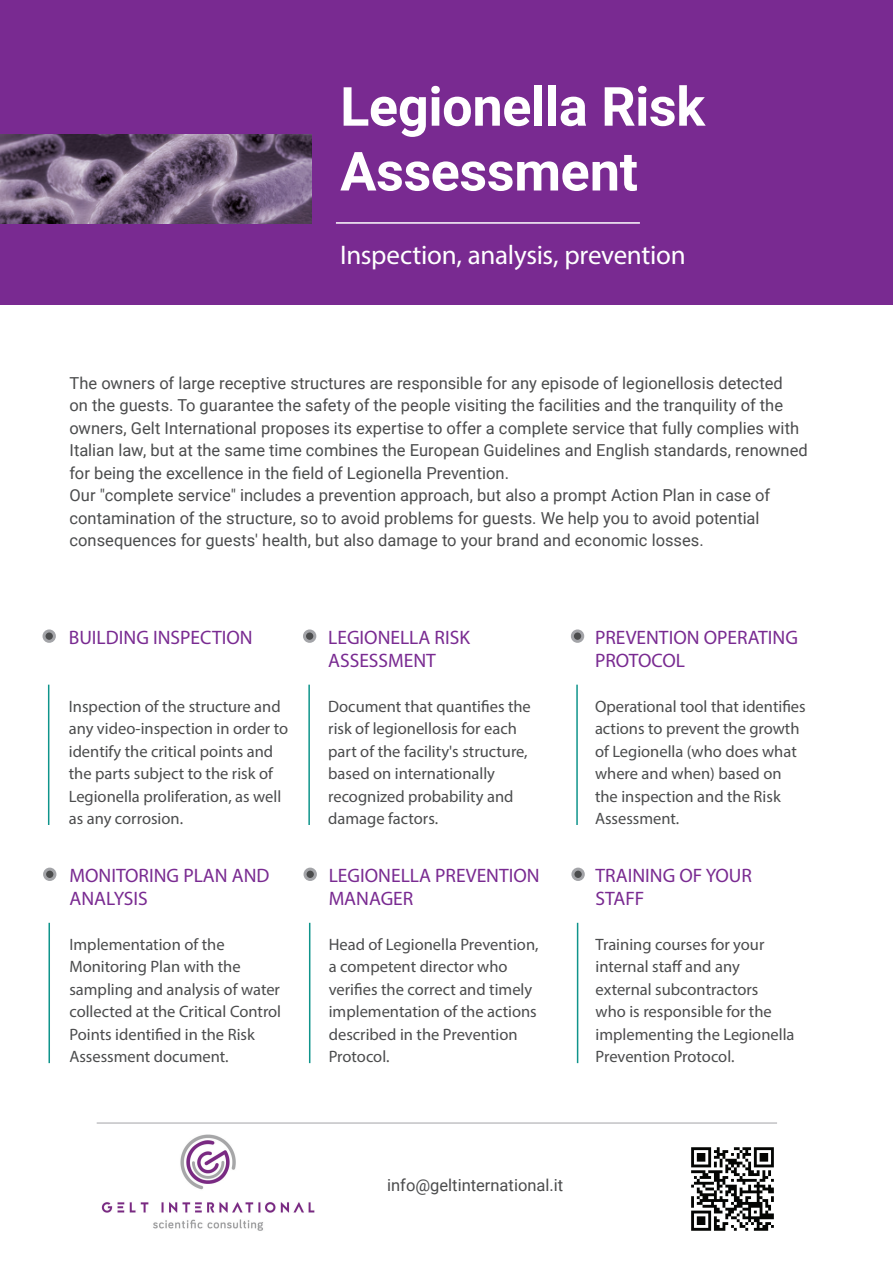
<style>
.page{position:relative;width:893px;height:1263px;background:#fff}
.page>*{position:absolute;margin:0;border:0;box-sizing:border-box;transform-origin:0 0}
.t1{font:700 54px/64.8px "Roboto";letter-spacing:-.01em;color:#fff}
.t2{font:27px "Myriad Pro";letter-spacing:-.01em;color:#fff}
.t3{font:19.5px/22.5px "Myriad Pro";color:#792a91}
.t4{font:16.5px/22.5px "Myriad Pro";color:#4b4c4d}
.t5{font:16.5px/22.5px "Roboto";color:#4b4c4d}
</style>
<div class="page">
<div style="left:0;top:0;width:893px;height:304px;background:#792a91"></div>
<img style="left:0;top:134px;width:311px;height:90px">
<hr style="left:336px;top:222px;width:304px;height:2px;background:#fff">
<hr style="left:48px;top:685px;width:1px;height:140px;background:#0f948b">
<div style="left:44px;top:631px;width:10px;height:10px;background:#4b4c4d;border-radius:50%"></div>
<div style="left:43px;top:629px;width:13px;height:14px;border:3px solid #a3a4a8;border-radius:50%"></div>
<hr style="left:308px;top:685px;width:2px;height:140px;background:#0f948b">
<div style="left:304px;top:631px;width:11px;height:10px;background:#4b4c4d;border-radius:50%"></div>
<div style="left:303px;top:629px;width:13px;height:14px;border:3px solid #a3a4a8;border-radius:50%"></div>
<hr style="left:576px;top:685px;width:2px;height:140px;background:#0f948b">
<div style="left:572px;top:631px;width:11px;height:10px;background:#4b4c4d;border-radius:50%"></div>
<div style="left:571px;top:629px;width:13px;height:14px;border:3px solid #a3a4a8;border-radius:50%"></div>
<hr style="left:49px;top:923px;width:1px;height:140px;background:#0f948b">
<div style="left:45px;top:869px;width:10px;height:10px;background:#4b4c4d;border-radius:50%"></div>
<div style="left:43px;top:868px;width:13px;height:13px;border:3px solid #a3a4a8;border-radius:50%"></div>
<hr style="left:309px;top:923px;width:1px;height:140px;background:#0f948b">
<div style="left:305px;top:869px;width:10px;height:10px;background:#4b4c4d;border-radius:50%"></div>
<div style="left:304px;top:868px;width:13px;height:13px;border:3px solid #a3a4a8;border-radius:50%"></div>
<hr style="left:577px;top:923px;width:1px;height:140px;background:#0f948b">
<div style="left:573px;top:869px;width:10px;height:10px;background:#4b4c4d;border-radius:50%"></div>
<div style="left:571px;top:868px;width:14px;height:13px;border:3px solid #a3a4a8;border-radius:50%"></div>
<hr style="left:97px;top:1123px;width:680px;height:1px;background:#a3a4a8">
<img style="left:101px;top:1134px;width:214px;height:97px">
<img style="left:691px;top:1147px;width:83px;height:84px">
<h1 class="t1" style="left:340px;top:72px;width:366px">Legionella Risk<br>Assessment</h1>
<h2 class="t2" style="left:340px;top:239px;width:347px">Inspection, analysis, prevention</h2>
<p class="t5" style="left:69px;top:371px;width:740px">The owners of large receptive structures are responsible for any episode of legionellosis detected<br>on the guests. To guarantee the safety of the people visiting the facilities and the tranquility of the owners, Gelt International proposes its expertise to offer a complete service that fully complies with Italian law, but at the same time combines the European Guidelines and English standards, renowned for being the excellence in the field of Legionella Prevention.<br>Our "complete service" includes a prevention approach, but also a prompt Action Plan in case of contamination of the structure, so to avoid problems for guests. We help you to avoid potential consequences for guests' health, but also damage to your brand and economic losses.</p>
<p class="t3" style="left:69px;top:626px;width:185px">BUILDING INSPECTION</p>
<p class="t4" style="left:69px;top:694px;width:221px">Inspection of the structure and any video-inspection in order to identify the critical points and the parts subject to the risk of<br>Legionella proliferation, as well as any corrosion.</p>
<p class="t3" style="left:69px;top:864px;width:202px">MONITORING PLAN AND<br>ANALYSIS</p>
<p class="t4" style="left:69px;top:932px;width:213px">Implementation of the<br>Monitoring Plan with the sampling and analysis of water collected at the Critical Control<br>Points identified in the Risk<br>Assessment document.</p>
<p class="t3" style="left:328px;top:626px;width:143px">LEGIONELLA RISK<br>ASSESSMENT</p>
<p class="t4" style="left:328px;top:694px;width:204px">Document that quantifies the risk of legionellosis for each part of the facility's structure, based on internationally recognized probability and damage factors.</p>
<p class="t3" style="left:329px;top:864px;width:212px">LEGIONELLA PREVENTION<br>MANAGER</p>
<p class="t4" style="left:329px;top:932px;width:211px">Head of Legionella Prevention, a competent director who verifies the correct and timely implementation of the actions described in the Prevention<br>Protocol.</p>
<p class="t3" style="left:595px;top:626px;width:204px">PREVENTION OPERATING<br>PROTOCOL</p>
<p class="t4" style="left:595px;top:694px;width:212px">Operational tool that identifies actions to prevent the growth of Legionella (who does what where and when) based on the inspection and the Risk<br>Assessment.</p>
<p class="t3" style="left:596px;top:864px;width:158px">TRAINING OF YOUR<br>STAFF</p>
<p class="t4" style="left:596px;top:932px;width:200px">Training courses for your internal staff and any external subcontractors<br>who is responsible for the implementing the Legionella<br>Prevention Protocol.</p>
<p class="t5" style="left:387px;top:1173px;width:178px">info@geltinternational.it</p>
</div>
